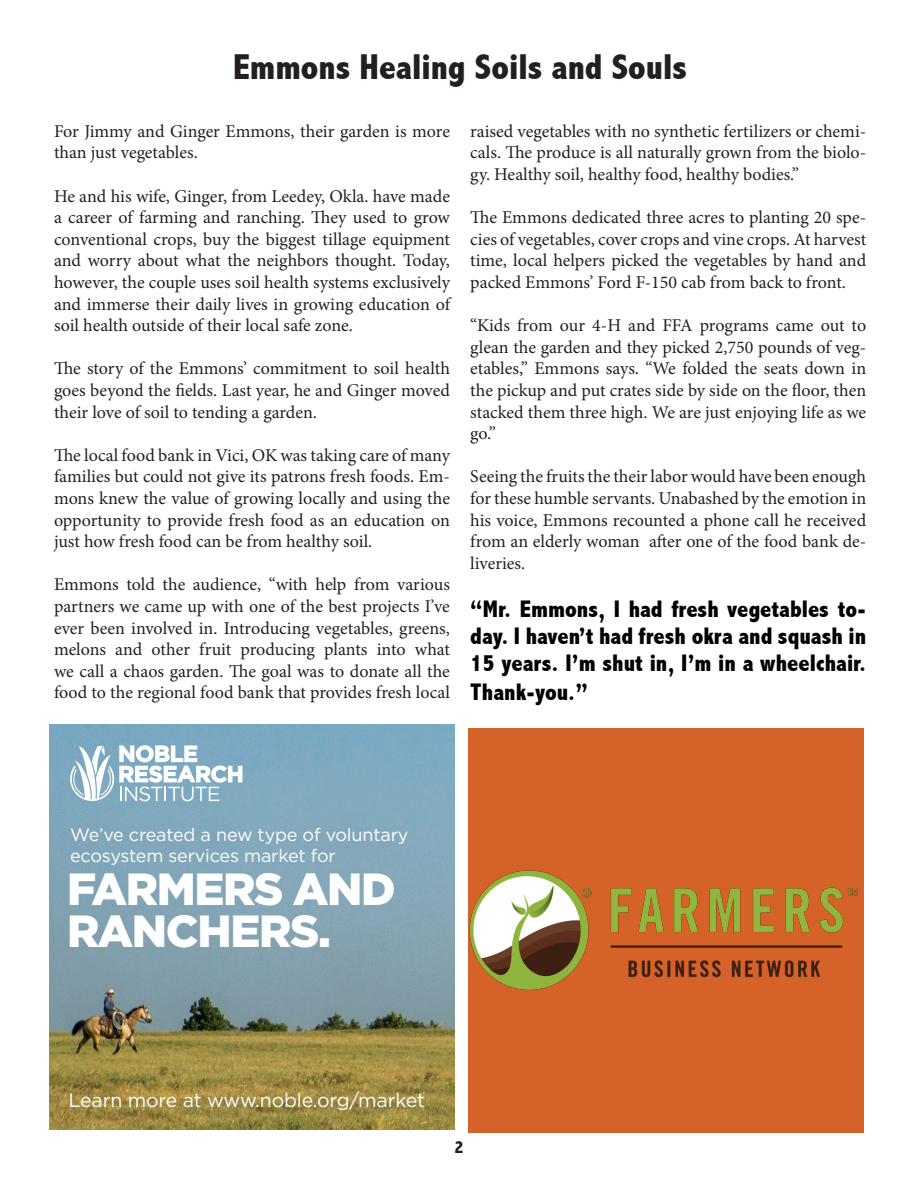
<style>
.page{position:relative;width:918px;height:1188px;background:#fff}
.page>*{position:absolute;margin:0;border:0;box-sizing:border-box;transform-origin:0 0}
.t1{font:900 45px/42px "Gotham";letter-spacing:-.03em;color:#fff}
.t2{font:800 condensed 36px "Abadi";color:#231f20}
.t3{font:800 condensed 24px/27.6px "Abadi";color:#000;text-align:justify}
.t4{font:19.5px "Gotham";letter-spacing:-.01em;color:#fff}
.t5{font:18px/21.6px "Minion Pro";letter-spacing:-.005em;color:#231f20;text-align:justify}
.t6{font:18px/21px "Gotham";letter-spacing:-.01em;color:#fff}
.t7{font:800 condensed 18px "Abadi";color:#231f20}
</style>
<div class="page">
<img style="left:50px;top:724px;width:404px;height:405px">
<svg style="left:70px;top:745px;width:172px;height:56px"></svg>
<div style="left:468px;top:728px;width:396px;height:405px;background:#d56329"></div>
<img style="left:469px;top:870px;width:389px;height:120px">
<p class="t2" style="left:233px;top:46px;width:456px">Emmons Healing Soils and Souls</p>
<p class="t5" style="left:54px;top:120px;width:397px">For Jimmy and Ginger Emmons, their garden is more than just vegetables.</p>
<p class="t5" style="left:54px;top:185px;width:398px">He and his wife, Ginger, from Leedey, Okla. have made a career of farming and ranching. They used to grow conventional crops, buy the biggest tillage equipment and worry about what the neighbors thought. Today, however, the couple uses soil health systems exclusively and immerse their daily lives in growing education of soil health outside of their local safe zone.</p>
<p class="t5" style="left:54px;top:358px;width:398px">The story of the Emmons’ commitment to soil health goes beyond the fields. Last year, he and Ginger moved their love of soil to tending a garden.</p>
<p class="t5" style="left:54px;top:444px;width:398px">The local food bank in Vici, OK was taking care of many families but could not give its patrons fresh foods. Em&shy;mons knew the value of growing locally and using the opportunity to provide fresh food as an education on just how fresh food can be from healthy soil.</p>
<p class="t5" style="left:54px;top:574px;width:398px">Emmons told the audience, “with help from various partners we came up with one of the best projects I’ve ever been involved in. Introducing vegetables, greens, melons and other fruit producing plants into what we call a chaos garden. The goal was to donate all the food to the regional food bank that provides fresh local</p>
<p class="t5" style="left:470px;top:120px;width:398px">raised vegetables with no synthetic fertilizers or chemi&shy;cals. The produce is all naturally grown from the biolo&shy;gy. Healthy soil, healthy food, healthy bodies.”</p>
<p class="t5" style="left:470px;top:207px;width:398px">The Emmons dedicated three acres to planting 20 spe&shy;cies of vegetables, cover crops and vine crops. At harvest time, local helpers picked the vegetables by hand and packed Emmons’ Ford F-150 cab from back to front.</p>
<p class="t5" style="left:470px;top:315px;width:398px">“Kids from our 4-H and FFA programs came out to glean the garden and they picked 2,750 pounds of veg&shy;etables,” Emmons says. “We folded the seats down in the pickup and put crates side by side on the floor, then stacked them three high. We are just enjoying life as we go.”</p>
<p class="t5" style="left:470px;top:466px;width:398px">Seeing the fruits the their labor would have been enough for these humble servants. Unabashed by the emotion in his voice, Emmons recounted a phone call he received from an elderly woman after one of the food bank de&shy;liveries.</p>
<p class="t3" style="left:470px;top:596px;width:397px">“Mr. Emmons, I had fresh vegetables to&shy;day. I haven’t had fresh okra and squash in 15 years. I’m shut in, I’m in a wheelchair.<br>Thank-you.”</p>
<p class="t6" style="left:70px;top:824px;width:340px">We’ve created a new type of voluntary ecosystem services market for</p>
<p class="t1" style="left:67px;top:868px;width:330px">FARMERS AND<br>RANCHERS.</p>
<p class="t4" style="left:69px;top:1088px;width:358px">Learn more at www.noble.org/market</p>
<p class="t7" style="left:454px;top:1137px;width:11px">2</p>
</div>
